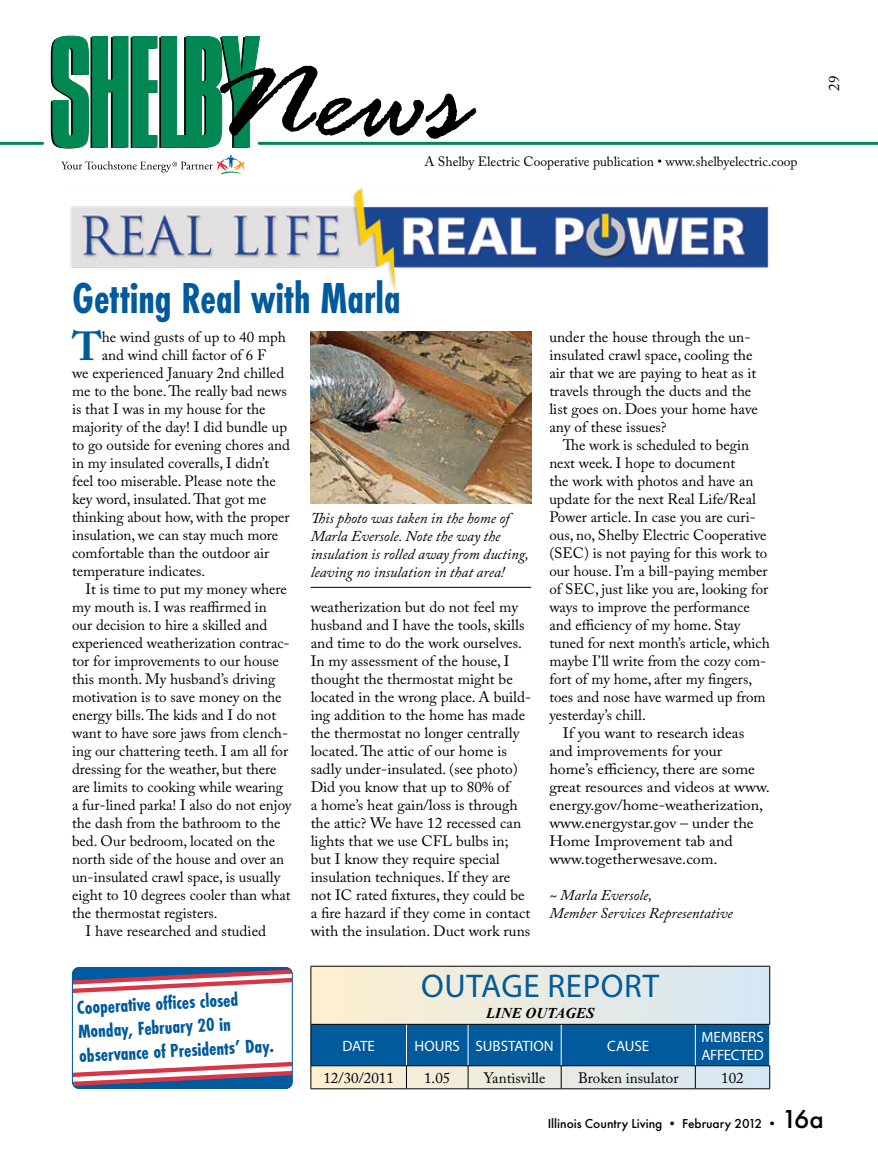
<style>
.page{position:relative;width:878px;height:1161px;background:#fff}
.page>*{position:absolute;margin:0;border:0;box-sizing:border-box;transform-origin:0 0}
.t1{font:700 45px "Futura PT Cond";color:#005a9c;scale:.93 1}
.t2{font:700 40.35px "Adobe Caslon Pro";color:#005a9c}
.t3{font:33px "Myriad Pro";letter-spacing:.02em;color:#005a9c}
.t4{font:700 19.5px/24px "Futura PT Cond";color:#005a9c}
.t5{font:15px/18px "Adobe Caslon Pro";color:#000}
.t6{font:15px "Adobe Caslon Pro";color:#000;scale:1.06 1}
.t7{font:italic 15px/18px "Adobe Caslon Pro";color:#000}
.t8{font:15px/18px "Myriad Pro";color:#fff}
.t9{font:italic 700 15px "Times New Roman";color:#000}
.t10{font:13.5px "Adobe Caslon Pro";color:#000}
.t11{font:500 13.5px "Futura PT";color:#000}
.s1{font-size:27px}
</style>
<div class="page">
<hr style="left:0;top:142px;width:42px;height:3px;background:#008752">
<hr style="left:259px;top:142px;width:619px;height:3px;background:#008752">
<svg style="left:61px;top:155px;width:183px;height:19px"></svg>
<svg style="left:51px;top:36px;width:425px;height:112px"></svg>
<img style="left:70px;top:187px;width:699px;height:104px">
<img style="left:311px;top:331px;width:220px;height:173px">
<hr style="left:311px;top:587px;width:220px;height:1px;background:#000">
<svg style="left:72px;top:969px;width:219px;height:117px"></svg>
<div style="left:72px;top:967px;width:221px;height:122px;border:1px solid #005a9c;border-radius:6px"></div>
<svg style="left:311px;top:967px;width:458px;height:57px;background:#e8e9e0"></svg>
<hr style="left:310px;top:966px;width:1px;height:58px;background:#000">
<hr style="left:311px;top:966px;width:95px;height:1px;background:#000">
<hr style="left:406px;top:966px;width:62px;height:1px;background:#000">
<hr style="left:468px;top:966px;width:93px;height:1px;background:#000">
<hr style="left:561px;top:966px;width:134px;height:1px;background:#000">
<hr style="left:695px;top:966px;width:75px;height:1px;background:#000">
<hr style="left:769px;top:966px;width:1px;height:58px;background:#000">
<svg style="left:310px;top:1024px;width:460px;height:65px;background:#5087ad"></svg>
<hr style="left:311px;top:1089px;width:95px;height:1px;background:#000">
<hr style="left:406px;top:1089px;width:62px;height:1px;background:#000">
<hr style="left:468px;top:1089px;width:93px;height:1px;background:#000">
<hr style="left:561px;top:1089px;width:134px;height:1px;background:#000">
<hr style="left:695px;top:1089px;width:75px;height:1px;background:#000">
<p class="t10" style="left:424px;top:154px;width:374px">A Shelby Electric Cooperative publication • www.shelbyelectric.coop</p>
<p class="t5" style="left:824px;top:91px;width:16px;rotate:-90deg">29</p>
<h1 class="t1" style="left:72px;top:272px;width:355px">Getting Real with Marla</h1>
<h2 class="t2" style="left:72px;top:322px;width:31px">T</h2>
<p class="t5" style="left:102px;top:328px;width:186px">he wind gusts of up to 40 mph</p>
<p class="t5" style="left:102px;top:346px;width:166px">and wind chill factor of 6 F</p>
<p class="t5" style="left:72px;top:364px;width:214px">we experienced January 2nd chilled</p>
<p class="t5" style="left:72px;top:382px;width:216px">me to the bone. The really bad news</p>
<p class="t5" style="left:72px;top:400px;width:195px">is that I was in my house for the</p>
<p class="t5" style="left:72px;top:418px;width:216px">majority of the day! I did bundle up</p>
<p class="t5" style="left:72px;top:436px;width:219px">to go outside for evening chores and</p>
<p class="t5" style="left:72px;top:454px;width:199px">in my insulated coveralls, I didn’t</p>
<p class="t5" style="left:72px;top:472px;width:205px">feel too miserable. Please note the</p>
<p class="t5" style="left:72px;top:490px;width:196px">key word, insulated. That got me</p>
<p class="t5" style="left:72px;top:508px;width:219px">thinking about how, with the proper</p>
<p class="t5" style="left:72px;top:526px;width:208px">insulation, we can stay much more</p>
<p class="t5" style="left:72px;top:544px;width:199px">comfortable than the outdoor air</p>
<p class="t5" style="left:72px;top:562px;width:135px">temperature indicates.</p>
<p class="t5" style="left:85px;top:580px;width:203px">It is time to put my money where</p>
<p class="t5" style="left:72px;top:598px;width:196px">my mouth is. I was reaffirmed in</p>
<p class="t5" style="left:72px;top:616px;width:197px">our decision to hire a skilled and</p>
<p class="t5" style="left:72px;top:634px;width:219px">experienced weatherization contrac-</p>
<p class="t5" style="left:72px;top:652px;width:208px">tor for improvements to our house</p>
<p class="t5" style="left:72px;top:670px;width:205px">this month. My husband’s driving</p>
<p class="t5" style="left:72px;top:688px;width:211px">motivation is to save money on the</p>
<p class="t5" style="left:72px;top:706px;width:206px">energy bills. The kids and I do not</p>
<p class="t5" style="left:72px;top:724px;width:217px">want to have sore jaws from clench-</p>
<p class="t5" style="left:72px;top:742px;width:218px">ing our chattering teeth. I am all for</p>
<p class="t5" style="left:72px;top:760px;width:206px">dressing for the weather, but there</p>
<p class="t5" style="left:72px;top:778px;width:212px">are limits to cooking while wearing</p>
<p class="t5" style="left:72px;top:796px;width:221px">a fur-lined parka! I also do not enjoy</p>
<p class="t5" style="left:72px;top:814px;width:210px">the dash from the bathroom to the</p>
<p class="t5" style="left:72px;top:832px;width:205px">bed. Our bedroom, located on the</p>
<p class="t5" style="left:72px;top:850px;width:214px">north side of the house and over an</p>
<p class="t5" style="left:72px;top:868px;width:210px">un-insulated crawl space, is usually</p>
<p class="t5" style="left:72px;top:886px;width:220px">eight to 10 degrees cooler than what</p>
<p class="t5" style="left:72px;top:904px;width:147px">the thermostat registers.</p>
<p class="t5" style="left:86px;top:922px;width:182px">I have researched and studied</p>
<p class="t7" style="left:311px;top:509px;width:220px">This photo was taken in the home of Marla Eversole. Note the way the insulation is rolled away from ducting, leaving no insulation in that area!</p>
<p class="t5" style="left:311px;top:598px;width:222px">weatherization but do not feel my husband and I have the tools, skills and time to do the work ourselves.<br>In my assessment of the house, I thought the thermostat might be located in the wrong place. A build&shy;ing addition to the home has made the thermostat no longer centrally located. The attic of our home is sadly under-insulated. (see photo)<br>Did you know that up to 80% of<br>a home’s heat gain/loss is through the attic? We have 12 recessed can lights that we use CFL bulbs in; but I know they require special insulation techniques. If they are not IC rated fixtures, they could be a fire hazard if they come in contact with the insulation. Duct work runs</p>
<p class="t5" style="left:549px;top:328px;width:210px">under the house through the un&shy;insulated crawl space, cooling the air that we are paying to heat as it travels through the ducts and the list goes on. Does your home have any of these issues?</p>
<p class="t5" style="left:563px;top:436px;width:188px">The work is scheduled to begin</p>
<p class="t5" style="left:549px;top:454px;width:187px">next week. I hope to document</p>
<p class="t5" style="left:549px;top:472px;width:206px">the work with photos and have an</p>
<p class="t5" style="left:549px;top:490px;width:208px">update for the next Real Life/Real</p>
<p class="t5" style="left:549px;top:508px;width:208px">Power article. In case you are curi-</p>
<p class="t5" style="left:549px;top:526px;width:219px">ous, no, Shelby Electric Cooperative</p>
<p class="t5" style="left:549px;top:544px;width:219px">(SEC) is not paying for this work to</p>
<p class="t5" style="left:549px;top:562px;width:220px">our house. I’m a bill-paying member</p>
<p class="t5" style="left:549px;top:580px;width:220px">of SEC, just like you are, looking for</p>
<p class="t5" style="left:549px;top:598px;width:202px">ways to improve the performance</p>
<p class="t5" style="left:549px;top:616px;width:192px">and efficiency of my home. Stay</p>
<p class="t5" style="left:549px;top:634px;width:222px">tuned for next month’s article, which</p>
<p class="t5" style="left:549px;top:652px;width:218px">maybe I’ll write from the cozy com-</p>
<p class="t5" style="left:549px;top:670px;width:204px">fort of my home, after my fingers,</p>
<p class="t5" style="left:549px;top:688px;width:218px">toes and nose have warmed up from</p>
<p class="t5" style="left:549px;top:706px;width:98px">yesterday’s chill.</p>
<p class="t6" style="left:563px;top:724px;width:173px">If you want to research ideas</p>
<p class="t6" style="left:549px;top:742px;width:165px">and improvements for your</p>
<p class="t6" style="left:549px;top:760px;width:195px">home’s efficiency, there are some</p>
<p class="t6" style="left:549px;top:778px;width:209px">great resources and videos at www.</p>
<p class="t6" style="left:549px;top:796px;width:203px">energy.gov/home-weatherization,</p>
<p class="t6" style="left:549px;top:814px;width:194px">www.energystar.gov – under the</p>
<p class="t6" style="left:549px;top:832px;width:174px">Home Improvement tab and</p>
<p class="t6" style="left:549px;top:850px;width:160px">www.togetherwesave.com.</p>
<p class="t7" style="left:549px;top:886px;width:185px">~ Marla Eversole,<br>Member Services Representative</p>
<h3 class="t4" style="left:76px;top:996px;width:196px;rotate:-3deg">Cooperative offi ces closed<br>Monday, February 20 in observance of Presidents’ Day.</h3>
<h3 class="t3" style="left:421px;top:966px;width:239px">OUTAGE REPORT</h3>
<p class="t9" style="left:486px;top:1003px;width:110px">LINE OUTAGES</p>
<p class="t8" style="left:342px;top:1037px;width:34px">DATE</p>
<p class="t8" style="left:414px;top:1037px;width:141px">HOURS SUBSTATION</p>
<p class="t8" style="left:607px;top:1037px;width:44px">CAUSE</p>
<p class="t8" style="left:701px;top:1028px;width:64px">MEMBERS<br>AFFECTED</p>
<p class="t5" style="left:323px;top:1069px;width:72px">12/30/2011</p>
<p class="t5" style="left:424px;top:1069px;width:28px">1.05</p>
<p class="t5" style="left:484px;top:1069px;width:63px">Yantisville</p>
<p class="t5" style="left:578px;top:1069px;width:102px">Broken insulator</p>
<p class="t5" style="left:721px;top:1069px;width:24px">102</p>
<p class="t11" style="left:547px;top:1116px;width:278px">Illinois Country Living • February 2012 • <span class="s1">16a</span></p>
</div>
